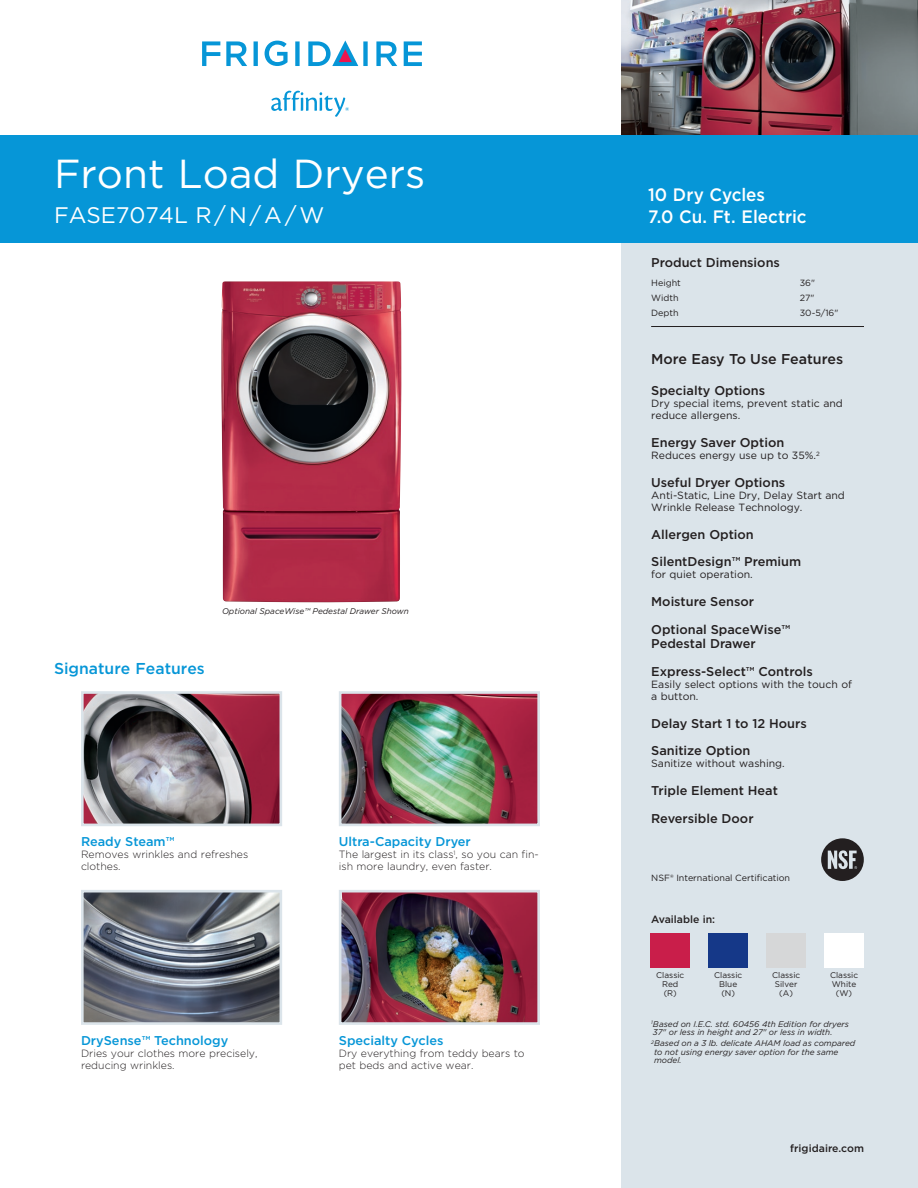
<style>
.page{position:relative;width:918px;height:1188px;background:#fff}
.page>*{position:absolute;margin:0;border:0;box-sizing:border-box;transform-origin:0 0}
.t1{font:40.5px "Gotham";color:#fff}
.t2{font:22.5px "Gotham";color:#fff}
.t3{font:500 18px/22.5px "Gotham";color:#fff;scale:.95 1}
.t4{font:500 15.75px "Gotham";color:#0696d7}
.t5{font:500 14.25px "Gotham";color:#231f20}
.t6{font:500 12.75px/27.8px "Gotham";color:#231f20}
.t7{font:500 12.75px "Gotham";color:#0696d7}
.t8{font:10.5px/12px "Gotham";color:#231f20}
.t9{font:300 10.5px/12px "Gotham";color:#231f20}
.t10{font:500 10.5px "Gotham";color:#231f20}
.t11{font:9px "Gotham";color:#231f20}
.t12{font:italic 8.25px/8.2px "Gotham";letter-spacing:-.005em;color:#231f20}
.t13{font:8.25px/9px "Gotham";color:#231f20;text-align:center}
</style>
<div class="page">
<div style="left:621px;top:0;width:297px;height:1188px;background:#dbe4ea"></div>
<img style="left:621px;top:0;width:297px;height:135px">
<div style="left:0;top:135px;width:918px;height:108px;background:#0696d7"></div>
<svg style="left:265px;top:41px;width:23px;height:25px"></svg>
<svg style="left:404px;top:41px;width:18px;height:25px"></svg>
<svg style="left:202px;top:41px;width:18px;height:25px"></svg>
<svg style="left:226px;top:41px;width:21px;height:25px"></svg>
<svg style="left:254px;top:41px;width:4px;height:25px"></svg>
<svg style="left:295px;top:41px;width:5px;height:25px"></svg>
<svg style="left:376px;top:41px;width:21px;height:25px"></svg>
<svg style="left:308px;top:40px;width:60px;height:26px"></svg>
<svg style="left:271px;top:91px;width:78px;height:26px"></svg>
<img style="left:343px;top:695px;width:193px;height:127px">
<div style="left:339px;top:691px;width:201px;height:135px;border:3px solid #dbe4ea"></div>
<hr style="left:651px;top:326px;width:213px;height:1px;background:#231f20">
<img style="left:343px;top:894px;width:193px;height:127px">
<div style="left:339px;top:890px;width:201px;height:135px;border:3px solid #dbe4ea"></div>
<img style="left:85px;top:894px;width:193px;height:127px">
<div style="left:81px;top:890px;width:201px;height:135px;border:3px solid #dbe4ea"></div>
<img style="left:85px;top:695px;width:193px;height:127px">
<div style="left:81px;top:691px;width:201px;height:135px;border:3px solid #dbe4ea"></div>
<img style="left:221px;top:281px;width:181px;height:322px">
<svg style="left:821px;top:838px;width:43px;height:43px"></svg>
<div style="left:824px;top:933px;width:40px;height:34px;background:#fff"></div>
<div style="left:650px;top:933px;width:40px;height:34px;background:#c91e4a"></div>
<div style="left:708px;top:933px;width:40px;height:34px;background:#153888"></div>
<div style="left:766px;top:933px;width:40px;height:34px;background:#d6d7d8"></div>
<h1 class="t1" style="left:54px;top:147px;width:373px">Front Load Dryers</h1>
<h2 class="t2" style="left:54px;top:201px;width:272px">FASE7074L R / N / A / W</h2>
<p class="t12" style="left:222px;top:607px;width:188px">Optional SpaceWise™ Pedestal Drawer Shown</p>
<p class="t4" style="left:54px;top:658px;width:152px">Signature Features</p>
<p class="t7" style="left:81px;top:833px;width:95px">Ready Steam™</p>
<p class="t9" style="left:81px;top:848px;width:169px">Removes wrinkles and refreshes clothes.</p>
<p class="t7" style="left:81px;top:1032px;width:149px">DrySense™ Technology</p>
<p class="t9" style="left:81px;top:1047px;width:178px">Dries your clothes more precisely, reducing wrinkles.</p>
<p class="t7" style="left:339px;top:833px;width:134px">Ultra-Capacity Dryer</p>
<p class="t9" style="left:339px;top:848px;width:201px">The largest in its class<sup>1</sup>, so you can fin&shy;ish more laundry, even faster.</p>
<p class="t7" style="left:339px;top:1032px;width:106px">Specialty Cycles</p>
<p class="t9" style="left:339px;top:1047px;width:187px">Dry everything from teddy bears to pet beds and active wear.</p>
<h3 class="t3" style="left:648px;top:183px;width:169px">10 Dry Cycles<br>7.0 Cu. Ft. Electric</h3>
<p class="t6" style="left:651px;top:249px;width:130px">Product Dimensions</p>
<p class="t11" style="left:651px;top:277px;width:31px">Height</p>
<p class="t11" style="left:800px;top:277px;width:17px">36"</p>
<p class="t11" style="left:651px;top:292px;width:29px">Width</p>
<p class="t11" style="left:800px;top:292px;width:16px">27"</p>
<p class="t11" style="left:651px;top:307px;width:29px">Depth</p>
<p class="t11" style="left:800px;top:307px;width:40px">30-5/16"</p>
<p class="t5" style="left:651px;top:349px;width:193px">More Easy To Use Features</p>
<p class="t6" style="left:651px;top:377px;width:116px">Specialty Options</p>
<p class="t8" style="left:651px;top:397px;width:193px">Dry special items, prevent static and reduce allergens.</p>
<p class="t6" style="left:651px;top:429px;width:135px">Energy Saver Option</p>
<p class="t8" style="left:651px;top:449px;width:170px">Reduces energy use up to 35%.<sup>2</sup></p>
<p class="t6" style="left:651px;top:468px;width:136px">Useful Dryer Options</p>
<p class="t8" style="left:651px;top:489px;width:195px">Anti-Static, Line Dry, Delay Start and<br>Wrinkle Release Technology.</p>
<p class="t6" style="left:651px;top:520px;width:152px">Allergen Option<br>SilentDesign™ Premium</p>
<p class="t8" style="left:651px;top:568px;width:103px">for quiet operation.</p>
<p class="t6" style="left:651px;top:588px;width:141px">Moisture Sensor<br>Optional SpaceWise™</p>
<p class="t6" style="left:651px;top:630px;width:163px">Pedestal Drawer<br>Express-Select™ Controls</p>
<p class="t8" style="left:651px;top:678px;width:202px">Easily select options with the touch of a button.</p>
<p class="t6" style="left:651px;top:709px;width:157px">Delay Start 1 to 12 Hours<br>Sanitize Option</p>
<p class="t8" style="left:651px;top:757px;width:135px">Sanitize without washing.</p>
<p class="t6" style="left:651px;top:777px;width:128px">Triple Element Heat<br>Reversible Door</p>
<p class="t11" style="left:651px;top:872px;width:140px">NSF® International Certification</p>
<p class="t10" style="left:651px;top:912px;width:65px">Available in:</p>
<p class="t13" style="left:656px;top:971px;width:30px">Classic<br>Red (R)</p>
<p class="t13" style="left:714px;top:970px;width:30px">Classic<br>Blue (N)</p>
<p class="t13" style="left:772px;top:970px;width:30px">Classic<br>Silver (A)</p>
<p class="t13" style="left:830px;top:971px;width:30px">Classic<br>White (W)</p>
<p class="t12" style="left:651px;top:1019px;width:199px"><sup>1</sup>Based on I.E.C. std. 60456 4th Edition for dryers<br>37" or less in height and 27" or less in width.</p>
<p class="t12" style="left:654px;top:1039px;width:203px;text-indent:-3px"><sup>2</sup>Based on a 3 lb. delicate AHAM load as compared to not using energy saver option for the same model.</p>
<p class="t10" style="left:790px;top:1141px;width:75px">frigidaire.com</p>
</div>
